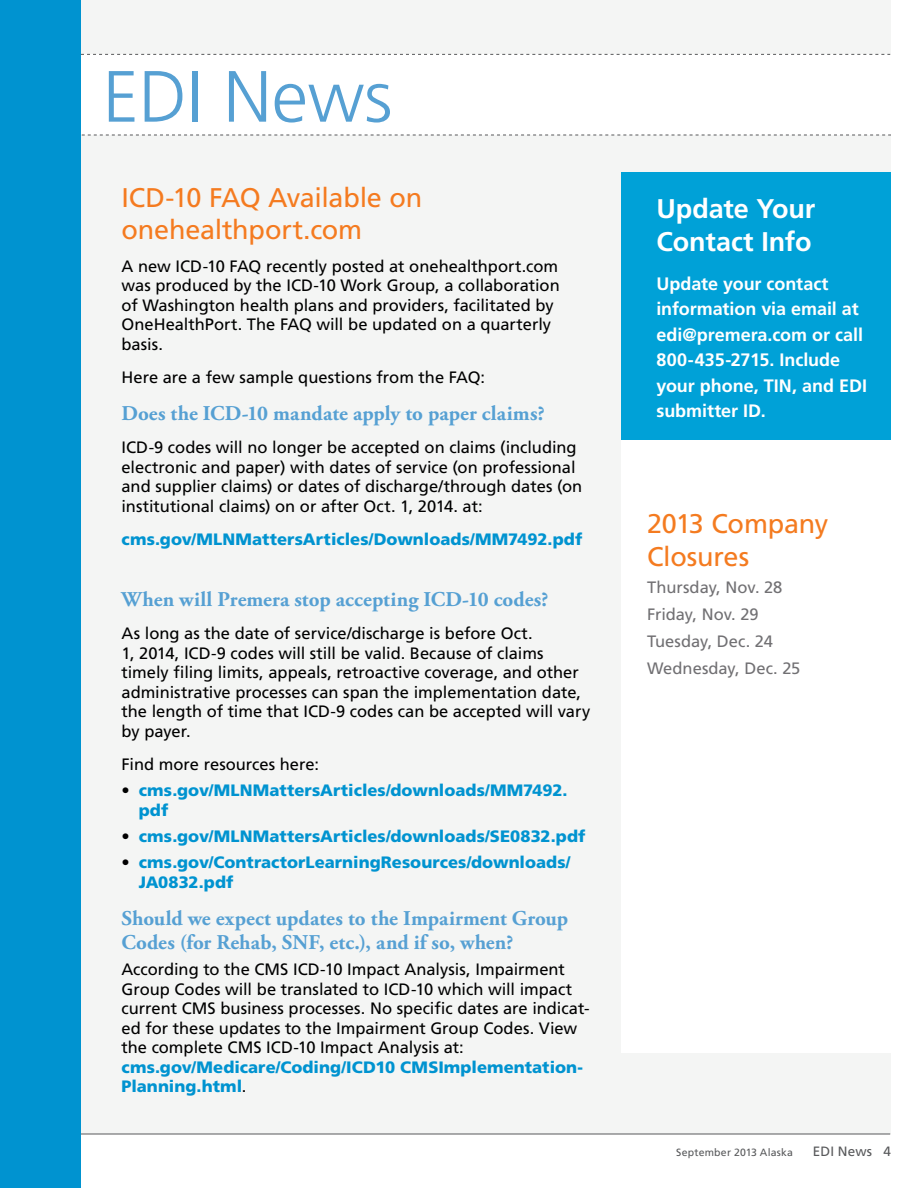
<style>
.page{position:relative;width:918px;height:1188px;background:#fff}
.page>*{position:absolute;margin:0;border:0;box-sizing:border-box;transform-origin:0 0}
.t1{font:300 72.45px "Frutiger LT Std";color:#56a0d3}
.t2{font:27px/32.4px "Frutiger LT Std";letter-spacing:-.01em;color:#f47b20}
.t3{font:700 27px/32.4px "Frutiger LT Std";letter-spacing:-.005em;color:#fff}
.t4{font:700 21px/24px "Adobe Garamond Pro";color:#56a0d3}
.t5{font:700 18px/25.5px "Frutiger LT Std";letter-spacing:-.005em;color:#fff}
.t6{font:16.5px/19.5px "Frutiger LT Std";color:#000}
.t7{font:900 16.5px/19.5px "Frutiger LT Std";letter-spacing:.005em;color:#0093d0}
.t8{font:16.5px/27px "Frutiger LT Std";color:#717073}
.t9{font:10.5px "Frutiger LT Std";letter-spacing:.02em;color:#58595b}
.s1{font-weight:400;color:#000}
.s2{font-size:13.5px}
</style>
<div class="page">
<div style="left:81px;top:0;width:810px;height:1134px;background:#f4f5f4"></div>
<div style="left:621px;top:173px;width:270px;height:275px;background:#00a1d7"></div>
<div style="left:81px;top:54px;width:810px;height:81px;background:#fff"></div>
<div style="left:0;top:0;width:81px;height:1188px;background:#0093d0"></div>
<svg style="left:81px;top:54px;width:809px;height:1px"></svg>
<svg style="left:82px;top:135px;width:809px;height:1px"></svg>
<div style="left:621px;top:441px;width:270px;height:693px;background:#fff"></div>
<div style="left:621px;top:1053px;width:270px;height:81px;background:#f4f5f4"></div>
<hr style="left:81px;top:1134px;width:809px;height:1px;background:#58595b">
<h1 class="t1" style="left:103px;top:56px;width:291px">EDI News</h1>
<h2 class="t2" style="left:122px;top:181px;width:302px">ICD-10 FAQ Available on onehealthport.com</h2>
<p class="t6" style="left:122px;top:257px;width:440px">A new ICD-10 FAQ recently posted at onehealthport.com was produced by the ICD-10 Work Group, a collaboration of Washington health plans and providers, facilitated by OneHealthPort. The FAQ will be updated on a quarterly basis.</p>
<p class="t6" style="left:122px;top:368px;width:365px">Here are a few sample questions from the FAQ:</p>
<p class="t4" style="left:122px;top:402px;width:425px">Does the ICD-10 mandate apply to paper claims?</p>
<p class="t6" style="left:122px;top:438px;width:462px">ICD-9 codes will no longer be accepted on claims (including electronic and paper) with dates of service (on professional and supplier claims) or dates of discharge/through dates (on institutional claims) on or after Oct. 1, 2014. at:</p>
<p class="t7" style="left:122px;top:529px;width:462px">cms.gov/MLNMattersArticles/Downloads/MM7492.pdf</p>
<p class="t4" style="left:122px;top:588px;width:429px">When will Premera stop accepting ICD-10 codes?</p>
<p class="t6" style="left:122px;top:624px;width:470px">As long as the date of service/discharge is before Oct.<br>1, 2014, ICD-9 codes will still be valid. Because of claims timely filing limits, appeals, retroactive coverage, and other administrative processes can span the implementation date, the length of time that ICD-9 codes can be accepted will vary by payer.</p>
<p class="t6" style="left:122px;top:755px;width:199px">Find more resources here:</p>
<p class="t7" style="left:139px;top:781px;width:430px;text-indent:-17px"><span class="s1">•</span> cms.gov/MLNMattersArticles/downloads/MM7492. pdf</p>
<p class="t7" style="left:122px;top:826px;width:466px"><span class="s1">•</span> cms.gov/MLNMattersArticles/downloads/SE0832.pdf</p>
<p class="t7" style="left:139px;top:853px;width:433px;text-indent:-17px"><span class="s1">•</span> cms.gov/ContractorLearningResources/downloads/<br>JA0832.pdf</p>
<p class="t4" style="left:122px;top:907px;width:448px">Should we expect updates to the Impairment Group<br>Codes (for Rehab, SNF, etc.), and if so, when?</p>
<p class="t6" style="left:122px;top:960px;width:470px">According to the CMS ICD-10 Impact Analysis, Impairment Group Codes will be translated to ICD-10 which will impact current CMS business processes. No specific dates are indicat&shy;ed for these updates to the Impairment Group Codes. View the complete CMS ICD-10 Impact Analysis at:</p>
<p class="t7" style="left:122px;top:1057px;width:463px">cms.gov/Medicare/Coding/ICD10 CMSImplementation-<br>Planning.html<span class="s1">.</span></p>
<h2 class="t3" style="left:656px;top:193px;width:160px">Update Your<br>Contact Info</h2>
<p class="t5" style="left:656px;top:271px;width:212px">Update your contact information via email at edi@premera.com or call<br>800-435-2715. Include your phone, TIN, and EDI submitter ID.</p>
<h2 class="t2" style="left:647px;top:508px;width:183px">2013 Company<br>Closures</h2>
<p class="t8" style="left:647px;top:574px;width:155px">Thursday, Nov. 28<br>Friday, Nov. 29<br>Tuesday, Dec. 24<br>Wednesday, Dec. 25</p>
<p class="t9" style="left:676px;top:1146px;width:216px">September 2013 Alaska <span class="s2">EDI News 4</span></p>
</div>
